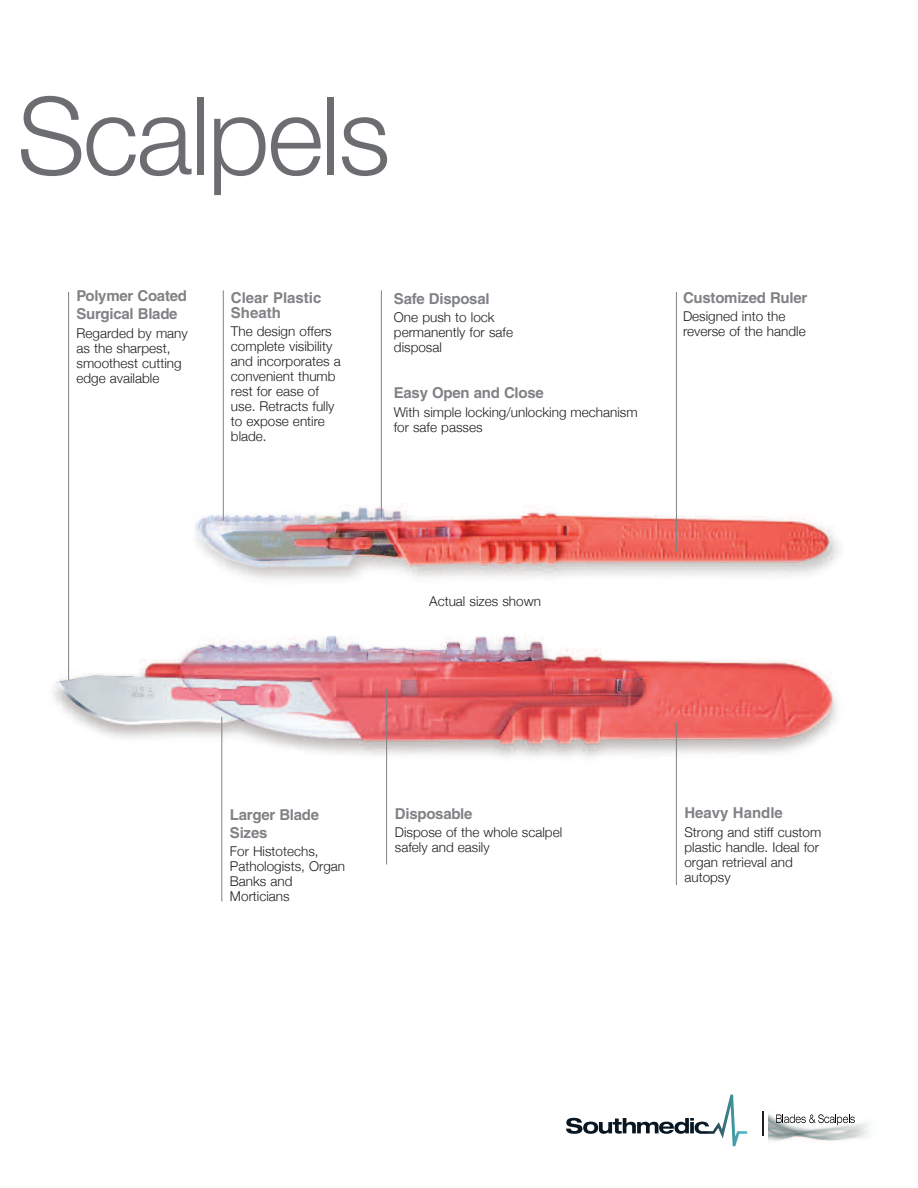
<style>
.page{position:relative;width:918px;height:1188px;background:#fff}
.page>*{position:absolute;margin:0;border:0;box-sizing:border-box;transform-origin:0 0}
.t1{font:300 108px "Helvetica Neue";letter-spacing:-.02em;color:#6c6d70}
.t2{font:700 15px/18.3px "Helvetica";letter-spacing:-.015em;color:#808285}
.t3{font:300 13.5px/15px "Helvetica Neue";color:#231f20}
</style>
<div class="page">
<img style="left:53px;top:625px;width:785px;height:168px">
<img style="left:195px;top:503px;width:644px;height:77px">
<hr style="left:223px;top:290px;width:1px;height:231px;background:#808285">
<hr style="left:221px;top:717px;width:1px;height:185px;background:#808285">
<hr style="left:676px;top:722px;width:1px;height:163px;background:#808285">
<hr style="left:381px;top:290px;width:1px;height:228px;background:#808285">
<hr style="left:386px;top:689px;width:1px;height:176px;background:#808285">
<hr style="left:68px;top:292px;width:1px;height:388px;background:#808285">
<hr style="left:676px;top:292px;width:1px;height:260px;background:#808285">
<svg style="left:566px;top:1095px;width:181px;height:51px"></svg>
<img style="left:769px;top:1114px;width:101px;height:28px">
<svg style="left:776px;top:1114px;width:79px;height:11px"></svg>
<hr style="left:762px;top:1111px;width:2px;height:24px;background:#231f20">
<h1 class="t1" style="left:17px;top:70px;width:375px">Scalpels</h1>
<p class="t2" style="left:77px;top:288px;width:112px">Polymer Coated<br>Surgical Blade</p>
<p class="t3" style="left:77px;top:325px;width:113px">Regarded by many as the sharpest, smoothest cutting edge available</p>
<p class="t2" style="left:231px;top:291px;width:92px;line-height:15px">Clear Plastic<br>Sheath</p>
<p class="t3" style="left:231px;top:323px;width:111px">The design offers complete visibility and incorporates a convenient thumb rest for ease of use. Retracts fully to expose entire blade.</p>
<p class="t2" style="left:394px;top:291px;width:97px">Safe Disposal</p>
<p class="t3" style="left:394px;top:310px;width:121px">One push to lock permanently for safe disposal</p>
<p class="t2" style="left:394px;top:385px;width:152px">Easy Open and Close</p>
<p class="t3" style="left:394px;top:404px;width:245px">With simple locking/unlocking mechanism for safe passes</p>
<p class="t2" style="left:683px;top:290px;width:126px">Customized Ruler</p>
<p class="t3" style="left:683px;top:308px;width:124px">Designed into the reverse of the handle</p>
<p class="t3" style="left:429px;top:594px;width:113px">Actual sizes shown</p>
<p class="t2" style="left:230px;top:807px;width:91px">Larger Blade<br>Sizes</p>
<p class="t3" style="left:230px;top:843px;width:117px">For Histotechs,<br>Pathologists, Organ<br>Banks and<br>Morticians</p>
<p class="t2" style="left:395px;top:806px;width:79px">Disposable</p>
<p class="t3" style="left:395px;top:824px;width:169px">Dispose of the whole scalpel safely and easily</p>
<p class="t2" style="left:684px;top:805px;width:100px">Heavy Handle</p>
<p class="t3" style="left:684px;top:824px;width:138px">Strong and stiff custom plastic handle. Ideal for organ retrieval and autopsy</p>
</div>
